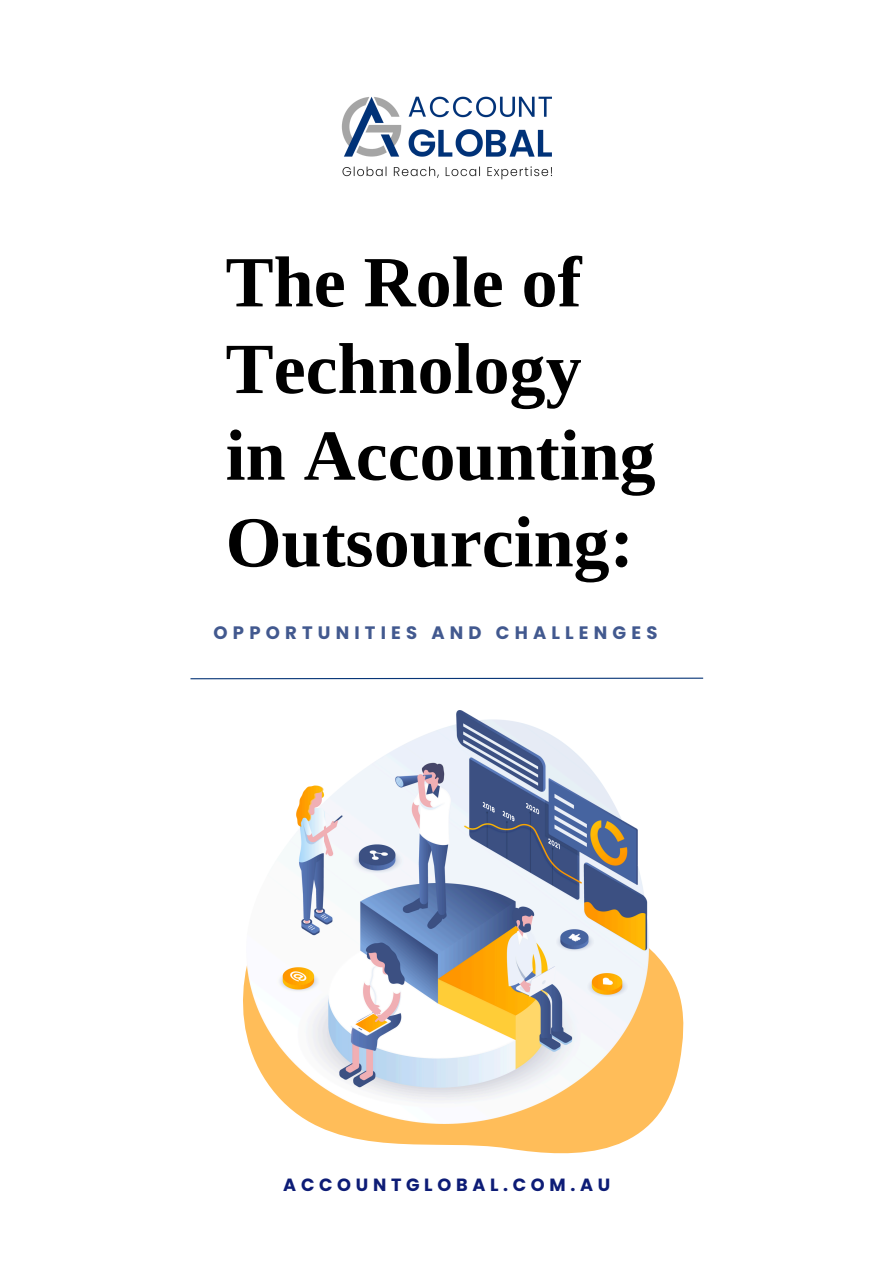
<style>
.page{position:relative;width:894px;height:1264px;background:#fff}
.page>*{position:absolute;margin:0;border:0;box-sizing:border-box;transform-origin:0 0}
.t1{font:700 72px/86.7px "Libra Serif Modern";color:#000}
.t2{font:700 18px "Poppins";letter-spacing:.285em;color:#42598f}
.t3{font:700 17.7px "Poppins";letter-spacing:.265em;color:#0d1c76}
</style>
<div class="page">
<svg style="left:190px;top:677px;width:514px;height:3px"></svg>
<svg style="left:243px;top:933px;width:441px;height:221px;fill:#ffbd59"></svg>
<img style="left:246px;top:710px;width:402px;height:413px">
<img style="left:341px;top:96px;width:212px;height:84px">
<h1 class="t1" style="left:225px;top:238px;width:431px">The Role of<br>Technology in Accounting<br>Outsourcing:</h1>
<p class="t2" style="left:213px;top:620px;width:445px">OPPORTUNITIES AND CHALLENGES</p>
<p class="t3" style="left:283px;top:1172px;width:328px">ACCOUNTGLOBAL.COM.AU</p>
</div>
